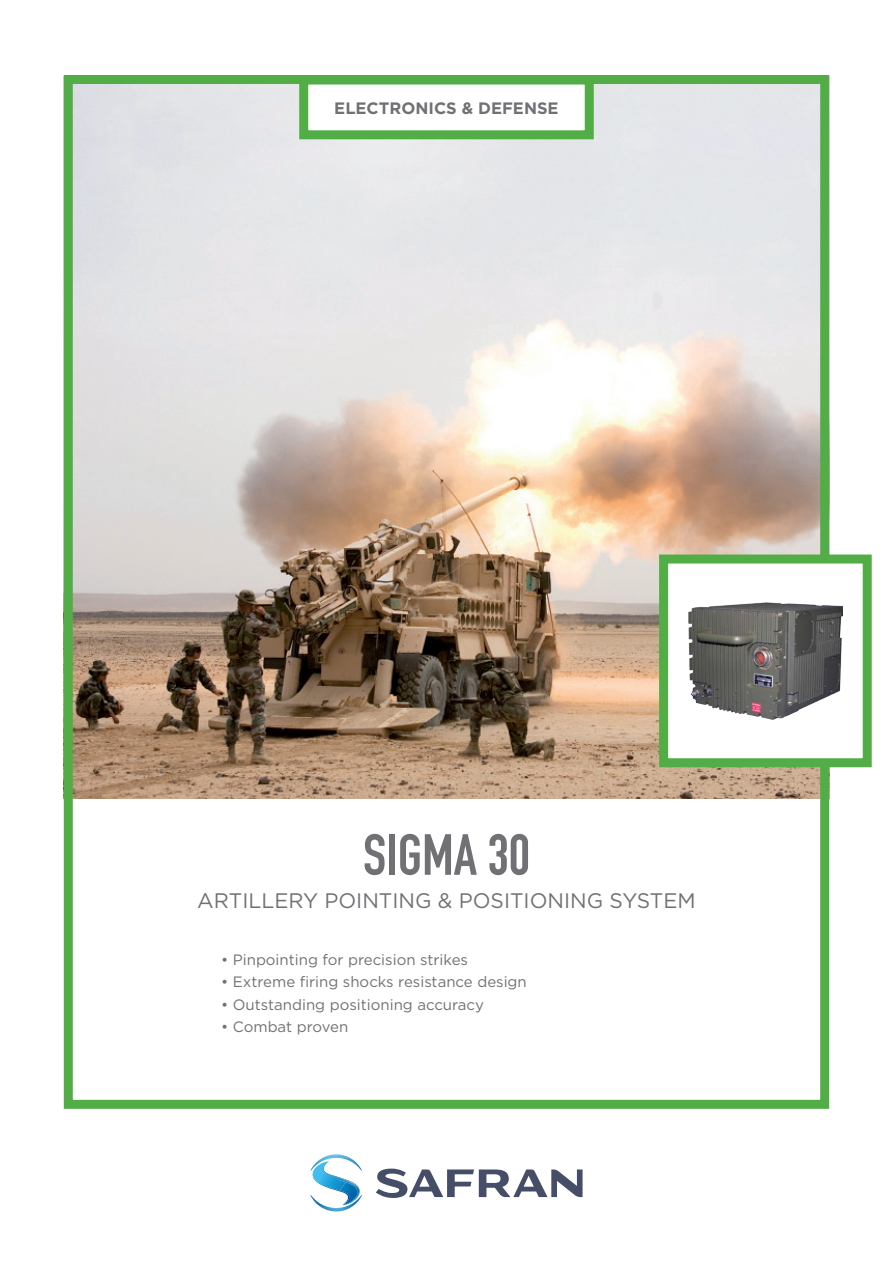
<style>
.page{position:relative;width:893px;height:1287px;background:#fff}
.page>*{position:absolute;margin:0;border:0;box-sizing:border-box;transform-origin:0 0}
.Titre_page_de_garde{font:57px "DIN Engschrift LT";color:#717074}
.Sous-titre_page_de_g{font:21px "Gotham";color:#717074}
.En-tête_page_de_gard{font:700 16.5px "Gotham";color:#717074}
.Puces_page_de_garde{font:15px "Gotham";color:#717074}
</style>
<div class="page">
<img style="left:74px;top:85px;width:745px;height:713px">
<svg style="left:376px;top:1168px;width:207px;height:29px"></svg>
<svg style="left:310px;top:1154px;width:52px;height:57px"></svg>
<div style="left:299px;top:75px;width:295px;height:64px;background:#fff;border:9px solid #52ad47"></div>
<div style="left:64px;top:75px;width:765px;height:1033px;border:9px solid #52ad47"></div>
<div style="left:659px;top:554px;width:213px;height:213px;background:#fff;border:9px solid #52ad47"></div>
<img style="left:688px;top:602px;width:154px;height:117px">
<p class="En-tête_page_de_gard" style="left:334px;top:97px;width:226px">ELECTRONICS &amp; DEFENSE</p>
<p class="Titre_page_de_garde" style="left:363px;top:821px;width:168px">SIGMA 30</p>
<p class="Sous-titre_page_de_g" style="left:197px;top:887px;width:500px">ARTILLERY POINTING &amp; POSITIONING SYSTEM</p>
<p class="Puces_page_de_garde" style="left:221px;top:949px;width:248px">• Pinpointing for precision strikes</p>
<p class="Puces_page_de_garde" style="left:221px;top:972px;width:307px">• Extreme firing shocks resistance design</p>
<p class="Puces_page_de_garde" style="left:221px;top:994px;width:264px">• Outstanding positioning accuracy</p>
<p class="Puces_page_de_garde" style="left:221px;top:1017px;width:129px">• Combat proven</p>
</div>
